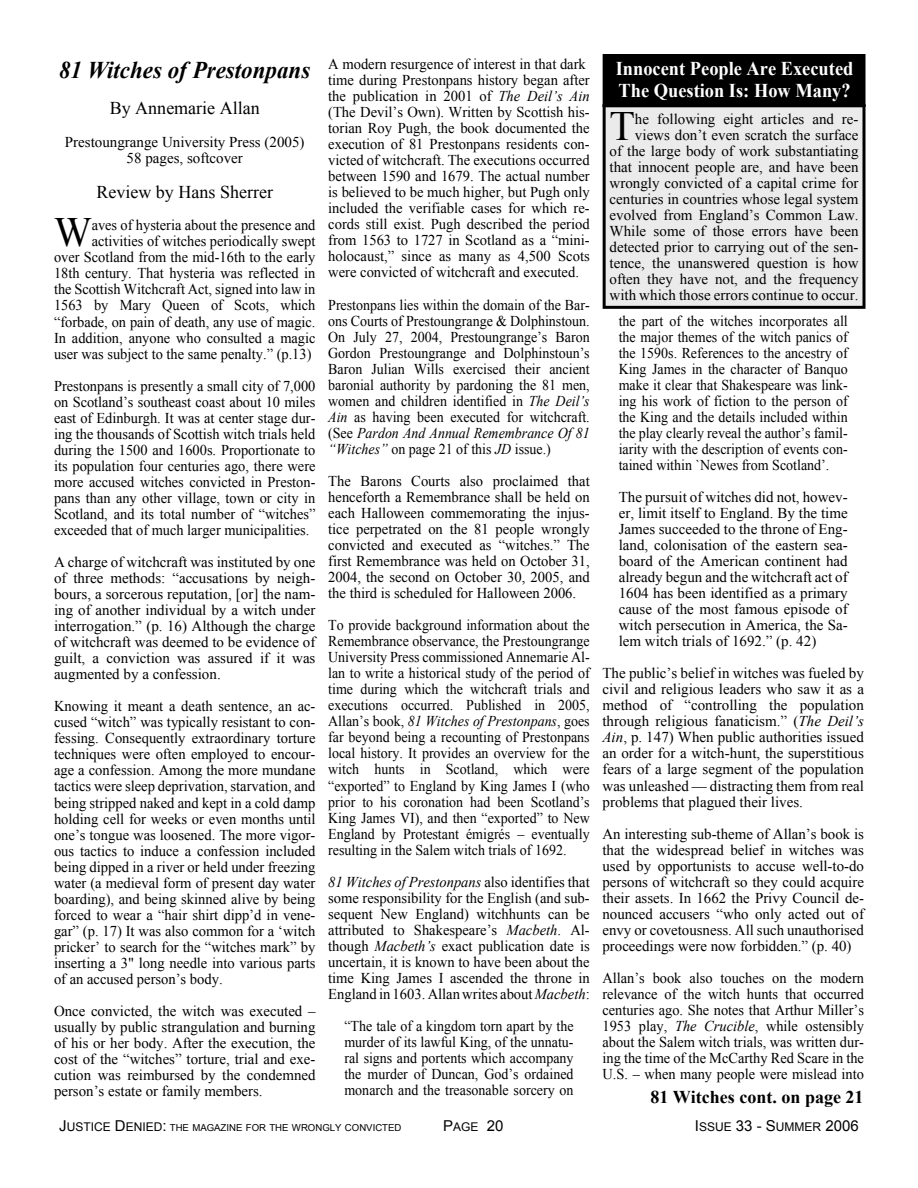
<style>
.page{position:relative;width:918px;height:1188px;background:#fff}
.page>*{position:absolute;margin:0;border:0;box-sizing:border-box;transform-origin:0 0}
.t1{font:41.7px "Times New Roman";color:#000;scale:.96 1}
.t2{font:41.7px "Times New Roman";color:#000}
.t3{font:italic 700 24px "Times New Roman";color:#000;scale:.95 1}
.t4{font:700 19.5px/22.4px "Times New Roman";color:#fff;scale:.94 1}
.t5{font:18px "Times New Roman";color:#000}
.t6{font:700 18px "Times New Roman";color:#000}
.t7{font:15px/16px "Times New Roman";color:#000;text-align:justify}
.t8{font:15px/16px "Times New Roman";color:#000;text-align:justify;scale:.93 1}
.t9{font:15px/16px "Times New Roman";color:#000;text-align:justify;scale:.96 1}
.t10{font:15px "Arial";color:#000}
.t11{font:9.6px "Arial";color:#000}
.s1{font-style:italic}
.s2{font-size:15px}
.s3{font-size:12px}
</style>
<div class="page">
<div style="left:603px;top:104px;width:263px;height:205px;background:#ebebeb"></div>
<div style="left:603px;top:54px;width:262px;height:53px;background:#000"></div>
<h2 class="t3" style="left:59px;top:62px;width:266px">81 Witches of Prestonpans</h2>
<p class="t5" style="left:110px;top:102px;width:151px">By Annemarie Allan</p>
<p class="t7" style="left:65px;top:135px;width:241px;text-align:center">Prestoungrange University Press (2005)<br>58 pages, softcover</p>
<p class="t5" style="left:96px;top:185px;width:178px">Review by Hans Sherrer</p>
<h1 class="t1" style="left:54px;top:217px;width:41px">W</h1>
<p class="t9" style="left:54px;top:219px;width:274px;text-align:right">aves of hysteria about the presence and activities of witches periodically swept<br>over Scotland from the mid-16th to the early 18th century. That hysteria was reflected in the Scottish Witchcraft Act, signed into law in 1563 by Mary Queen of Scots, which “forbade, on pain of death, any use of magic.<br>In addition, anyone who consulted a magic user was subject to the same penalty.” (p.13)</p>
<p class="t9" style="left:54px;top:379px;width:274px">Prestonpans is presently a small city of 7,000 on Scotland’s southeast coast about 10 miles east of Edinburgh. It was at center stage dur&shy;ing the thousands of Scottish witch trials held during the 1500 and 1600s. Proportionate to its population four centuries ago, there were more accused witches convicted in Preston&shy;pans than any other village, town or city in Scotland, and its total number of “witches” exceeded that of much larger municipalities.</p>
<p class="t7" style="left:54px;top:555px;width:263px">A charge of witchcraft was instituted by one of three methods: “accusations by neigh&shy;bours, a sorcerous reputation, [or] the nam&shy;ing of another individual by a witch under interrogation.” (p. 16) Although the charge of witchcraft was deemed to be evidence of guilt, a conviction was assured if it was augmented by a confession.</p>
<p class="t7" style="left:54px;top:700px;width:263px">Knowing it meant a death sentence, an ac&shy;cused “witch” was typically resistant to con&shy;fessing. Consequently extraordinary torture techniques were often employed to encour&shy;age a confession. Among the more mundane tactics were sleep deprivation, starvation, and being stripped naked and kept in a cold damp holding cell for weeks or even months until one’s tongue was loosened. The more vigor&shy;ous tactics to induce a confession included being dipped in a river or held under freezing water (a medieval form of present day water boarding), and being skinned alive by being forced to wear a “hair shirt dipp’d in vene&shy;gar” (p. 17) It was also common for a ‘witch pricker’ to search for the “witches mark” by inserting a 3" long needle into various parts of an accused person’s body.</p>
<p class="t7" style="left:54px;top:1004px;width:263px">Once convicted, the witch was executed – usually by public strangulation and burning of his or her body. After the execution, the cost of the “witches” torture, trial and exe&shy;cution was reimbursed by the condemned person’s estate or family members.</p>
<p class="t7" style="left:328px;top:57px;width:263px;text-align:left">A modern resurgence of interest in that dark time during Prestonpans history began after the publication in 2001 of <span class="s1">The Deil’s Ain </span>(The Devil’s Own). Written by Scottish his&shy;torian Roy Pugh, the book documented the execution of 81 Prestonpans residents con&shy;victed of witchcraft. The executions occurred between 1590 and 1679. The actual number is believed to be much higher, but Pugh only included the verifiable cases for which re&shy;cords still exist. Pugh described the period from 1563 to 1727 in Scotland as a “mini&shy;holocaust,” since as many as 4,500 Scots were convicted of witchcraft and executed.</p>
<p class="t8" style="left:328px;top:298px;width:283px">Prestonpans lies within the domain of the Bar&shy;ons Courts of Prestoungrange &amp; Dolphinstoun.<br>On July 27, 2004, Prestoungrange’s Baron Gordon Prestoungrange and Dolphinstoun’s Baron Julian Wills exercised their ancient baronial authority by pardoning the 81 men, women and children identified in <span class="s1">The Deil’s Ain</span> as having been executed for witchcraft. (See <span class="s1">Pardon And Annual Remembrance Of 81 “Witches”</span> on page 21 of this <span class="s1">JD</span> issue.)</p>
<p class="t7" style="left:328px;top:474px;width:263px">The Barons Courts also proclaimed that henceforth a Remembrance shall be held on each Halloween commemorating the injus&shy;tice perpetrated on the 81 people wrongly convicted and executed as “witches.” The first Remembrance was held on October 31, 2004, the second on October 30, 2005, and the third is scheduled for Halloween 2006.</p>
<p class="t8" style="left:328px;top:619px;width:283px">To provide background information about the Remembrance observance, the Prestoungrange University Press commissioned Annemarie Al&shy;lan to write a historical study of the period of time during which the witchcraft trials and executions occurred. Published in 2005, Allan’s book, <span class="s1">81 Witches of Prestonpans</span>, goes far beyond being a recounting of Prestonpans local history. It provides an overview for the witch hunts in Scotland, which were “exported” to England by King James I (who prior to his coronation had been Scotland’s King James VI), and then “exported” to New England by Protestant émigrés – eventually resulting in the Salem witch trials of 1692.</p>
<p class="t7" style="left:328px;top:875px;width:263px"><span class="s1">81 Witches of Prestonpans</span> also identifies that some responsibility for the English (and sub&shy;sequent New England) witchhunts can be attributed to Shakespeare’s <span class="s1">Macbeth</span>. Al&shy;though <span class="s1">Macbeth’s</span> exact publication date is uncertain, it is known to have been about the time King James I ascended the throne in England in 1603. Allan writes about <span class="s1">Macbeth</span>:</p>
<p class="t8" style="left:344px;top:1019px;width:248px">“The tale of a kingdom torn apart by the murder of its lawful King, of the unnatu&shy;ral signs and portents which accompany the murder of Duncan, God’s ordained monarch and the treasonable sorcery on</p>
<h3 class="t4" style="left:616px;top:59px;width:254px">Innocent People Are Executed<br>The Question Is: How Many?</h3>
<h1 class="t2" style="left:610px;top:111px;width:27px">T</h1>
<p class="t7" style="left:610px;top:112px;width:251px;text-align:right">he following eight articles and re&shy;views don’t even scratch the surface<br>of the large body of work substantiating that innocent people are, and have been wrongly convicted of a capital crime for centuries in countries whose legal system evolved from England’s Common Law.<br>While some of those errors have been detected prior to carrying out of the sen&shy;tence, the unanswered question is how often they have not, and the frequency with which those errors continue to occur.</p>
<p class="t8" style="left:619px;top:314px;width:248px">the part of the witches incorporates all the major themes of the witch panics of the 1590s. References to the ancestry of King James in the character of Banquo make it clear that Shakespeare was link&shy;ing his work of fiction to the person of the King and the details included within the play clearly reveal the author’s famil&shy;iarity with the description of events con&shy;tained within `Newes from Scotland’.</p>
<p class="t7" style="left:619px;top:490px;width:231px">The pursuit of witches did not, howev&shy;er, limit itself to England. By the time James succeeded to the throne of Eng&shy;land, colonisation of the eastern sea&shy;board of the American continent had already begun and the witchcraft act of 1604 has been identified as a primary cause of the most famous episode of witch persecution in America, the Sa&shy;lem witch trials of 1692.” (p. 42)</p>
<p class="t7" style="left:603px;top:667px;width:263px">The public’s belief in witches was fueled by civil and religious leaders who saw it as a method of “controlling the population through religious fanaticism.” (<span class="s1">The Deil’s Ain</span>, p. 147) When public authorities issued an order for a witch-hunt, the superstitious fears of a large segment of the population was unleashed — distracting them from real problems that plagued their lives.</p>
<p class="t7" style="left:603px;top:827px;width:263px">An interesting sub-theme of Allan’s book is that the widespread belief in witches was used by opportunists to accuse well-to-do persons of witchcraft so they could acquire their assets. In 1662 the Privy Council de&shy;nounced accusers “who only acted out of envy or covetousness. All such unauthorised proceedings were now forbidden.” (p. 40)</p>
<p class="t9" style="left:603px;top:971px;width:274px">Allan’s book also touches on the modern relevance of the witch hunts that occurred centuries ago. She notes that Arthur Miller’s 1953 play, <span class="s1">The Crucible</span>, while ostensibly about the Salem witch trials, was written dur&shy;ing the time of the McCarthy Red Scare in the U.S. – when many people were mislead into</p>
<p class="t6" style="left:650px;top:1090px;width:215px">81 Witches cont. on page 21</p>
<p class="t11" style="left:59px;top:1124px;width:344px"><span class="s2">J</span><span class="s3">USTICE</span> <span class="s2">D</span><span class="s3">ENIED</span><span class="s2">:</span> THE MAGAZINE FOR THE WRONGLY CONVICTED</p>
<p class="t10" style="left:443px;top:1120px;width:62px">P<span class="s3">AGE</span> 20</p>
<p class="t10" style="left:695px;top:1120px;width:165px">I<span class="s3">SSUE</span> 33 - S<span class="s3">UMMER</span> 2006</p>
</div>
